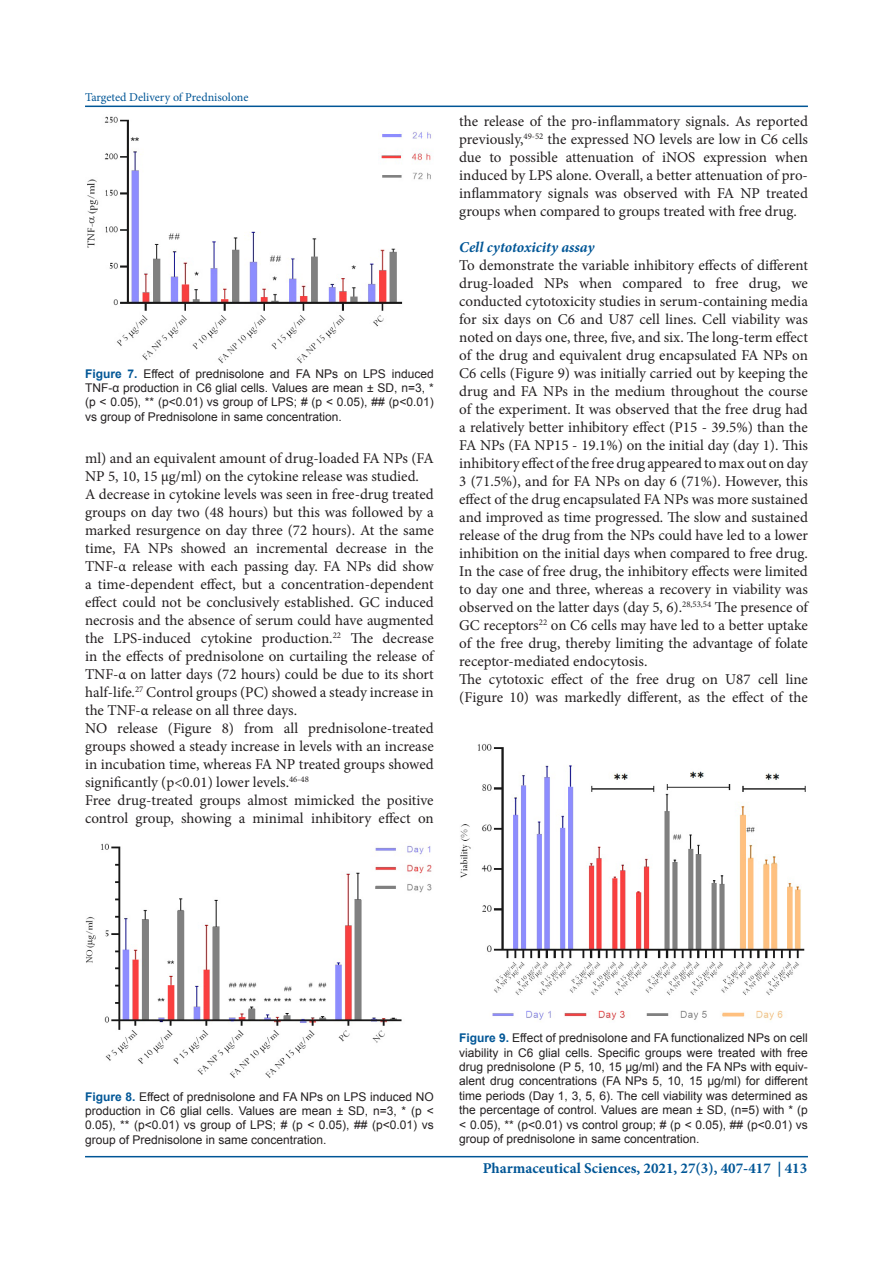
<style>
.page{position:relative;width:893px;height:1263px;background:#fff}
.page>*{position:absolute;margin:0;border:0;box-sizing:border-box;transform-origin:0 0}
.t1{font:15px/18px "Minion Pro";color:#231f20;text-align:justify}
.t2{font:700 15px "Minion Pro";color:#005696}
.t3{font:italic 700 15px "Minion Pro";color:#005696}
.t4{font:12px/14.4px "Arial";color:#231f20;text-align:justify}
.t5{font:12px "Minion Pro";letter-spacing:-.005em;color:#005696}
.s1{font-weight:700;color:#005696}
</style>
<div class="page">
<hr style="left:85px;top:106px;width:723px;height:1px;background:#005696">
<hr style="left:85px;top:1156px;width:723px;height:1px;background:#005696">
<img style="left:87px;top:116px;width:344px;height:248px">
<img style="left:85px;top:843px;width:347px;height:235px">
<img style="left:460px;top:743px;width:346px;height:278px">
<p class="t5" style="left:85px;top:89px;width:165px">Targeted Delivery of Prednisolone</p>
<p class="t4" style="left:85px;top:366px;width:350px"><span class="s1">Figure 7.</span> Effect of prednisolone and FA NPs on LPS induced TNF-α production in C6 glial cells. Values are mean ± SD, n=3, * (p &lt; 0.05), ** (p&lt;0.01) vs group of LPS; # (p &lt; 0.05), ## (p&lt;0.01) vs group of Prednisolone in same concentration.</p>
<p class="t1" style="left:85px;top:449px;width:350px">ml) and an equivalent amount of drug-loaded FA NPs (FA<br>NP 5, 10, 15 µg/ml) on the cytokine release was studied.</p>
<p class="t1" style="left:85px;top:485px;width:350px">A decrease in cytokine levels was seen in free-drug treated groups on day two (48 hours) but this was followed by a marked resurgence on day three (72 hours). At the same time, FA NPs showed an incremental decrease in the TNF-α release with each passing day. FA NPs did show a time-dependent effect, but a concentration-dependent effect could not be conclusively established. GC induced necrosis and the absence of serum could have augmented the LPS-induced cytokine production.<sup>22</sup> The decrease in the effects of prednisolone on curtailing the release of TNF-α on latter days (72 hours) could be due to its short half-life.<sup>27</sup> Control groups (PC) showed a steady increase in the TNF-α release on all three days.</p>
<p class="t1" style="left:85px;top:719px;width:350px">NO release (Figure 8) from all prednisolone-treated groups showed a steady increase in levels with an increase in incubation time, whereas FA NP treated groups showed significantly (p&lt;0.01) lower levels.<sup>46-48</sup></p>
<p class="t1" style="left:85px;top:791px;width:350px">Free drug-treated groups almost mimicked the positive control group, showing a minimal inhibitory effect on</p>
<p class="t1" style="left:459px;top:112px;width:350px">the release of the pro-inflammatory signals. As reported previously,<sup>49-52</sup> the expressed NO levels are low in C6 cells due to possible attenuation of iNOS expression when induced by LPS alone. Overall, a better attenuation of pro&shy;inflammatory signals was observed with FA NP treated groups when compared to groups treated with free drug.</p>
<p class="t3" style="left:459px;top:236px;width:137px">Cell cytotoxicity assay</p>
<p class="t1" style="left:459px;top:256px;width:350px">To demonstrate the variable inhibitory effects of different drug-loaded NPs when compared to free drug, we conducted cytotoxicity studies in serum-containing media for six days on C6 and U87 cell lines. Cell viability was noted on days one, three, five, and six. The long-term effect of the drug and equivalent drug encapsulated FA NPs on C6 cells (Figure 9) was initially carried out by keeping the drug and FA NPs in the medium throughout the course of the experiment. It was observed that the free drug had a relatively better inhibitory effect (P15 - 39.5%) than the FA NPs (FA NP15 - 19.1%) on the initial day (day 1). This inhibitory effect of the free drug appeared to max out on day 3 (71.5%), and for FA NPs on day 6 (71%). However, this effect of the drug encapsulated FA NPs was more sustained and improved as time progressed. The slow and sustained release of the drug from the NPs could have led to a lower inhibition on the initial days when compared to free drug.<br>In the case of free drug, the inhibitory effects were limited to day one and three, whereas a recovery in viability was observed on the latter days (day 5, 6).<sup>28,53,54</sup> The presence of GC receptors<sup>22</sup> on C6 cells may have led to a better uptake of the free drug, thereby limiting the advantage of folate receptor-mediated endocytosis.</p>
<p class="t1" style="left:459px;top:670px;width:350px">The cytotoxic effect of the free drug on U87 cell line (Figure 10) was markedly different, as the effect of the</p>
<p class="t4" style="left:85px;top:1089px;width:350px"><span class="s1">Figure 8.</span> Effect of prednisolone and FA NPs on LPS induced NO production in C6 glial cells. Values are mean ± SD, n=3, * (p &lt; 0.05), ** (p&lt;0.01) vs group of LPS; # (p &lt; 0.05), ## (p&lt;0.01) vs group of Prednisolone in same concentration.</p>
<p class="t4" style="left:459px;top:1031px;width:350px"><span class="s1">Figure 9.</span> Effect of prednisolone and FA functionalized NPs on cell viability in C6 glial cells. Specific groups were treated with free drug prednisolone (P 5, 10, 15 µg/ml) and the FA NPs with equiv&shy;alent drug concentrations (FA NPs 5, 10, 15 µg/ml) for different time periods (Day 1, 3, 5, 6). The cell viability was determined as the percentage of control. Values are mean ± SD, (n=5) with * (p &lt; 0.05), ** (p&lt;0.01) vs control group; # (p &lt; 0.05), ## (p&lt;0.01) vs group of prednisolone in same concentration.</p>
<p class="t2" style="left:483px;top:1158px;width:326px">Pharmaceutical Sciences, 2021, 27(3), 407-417 | 413</p>
</div>
